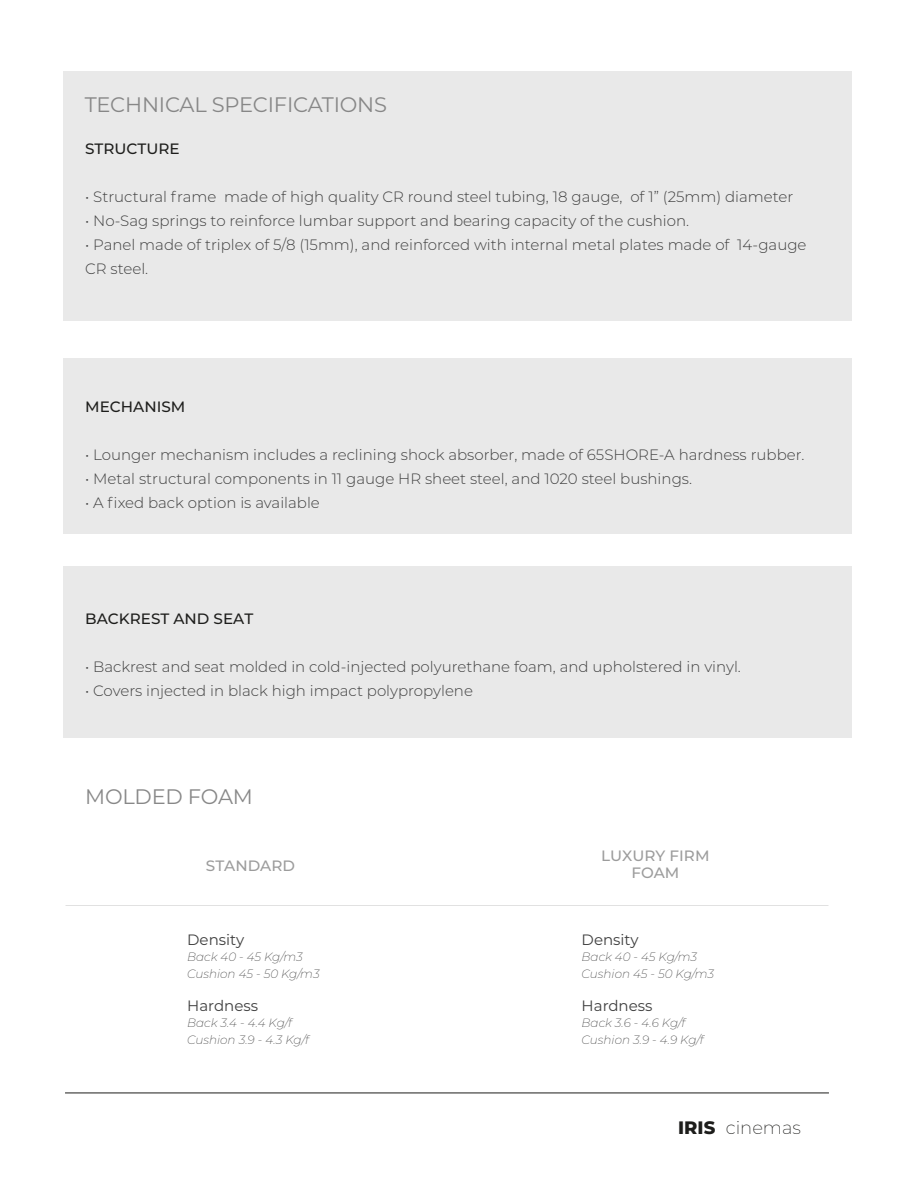
<style>
.page{position:relative;width:918px;height:1188px;background:#fff}
.page>*{position:absolute;margin:0;border:0;box-sizing:border-box;transform-origin:0 0}
.t1{font:21px "Montserrat";letter-spacing:-.01em;color:#878787}
.t2{font:21px "Montserrat";letter-spacing:-.01em;color:#888}
.t3{font:200 18px "Montserrat";color:#1d1d1b}
.t4{font:300 15px/24px "Montserrat";color:#3f3f3f}
.t5{font:500 15px "Montserrat";color:#1e1e1c}
.t6{font:15px "Montserrat";color:#3f3f3f}
.t7{font:500 15px/16.5px "Montserrat";color:#9c9c9c;text-align:center}
.t8{font:italic 200 12px/16.5px "Montserrat";color:#3f3f3f}
.s1{font-weight:800}
</style>
<div class="page">
<hr style="left:65px;top:1093px;width:764px;height:1px;background:#1d1d1b">
<div style="left:63px;top:71px;width:789px;height:250px;background:#e9e9e9"></div>
<div style="left:63px;top:358px;width:789px;height:175px;background:#e9e9e9"></div>
<div style="left:63px;top:567px;width:789px;height:171px;background:#e9e9e9"></div>
<h1 class="t1" style="left:85px;top:90px;width:304px">TECHNICAL SPECIFICATIONS</h1>
<p class="t5" style="left:85px;top:138px;width:96px">STRUCTURE</p>
<p class="t4" style="left:85px;top:184px;width:710px">• Structural frame made of high quality CR round steel tubing, 18 gauge, of 1” (25mm) diameter</p>
<p class="t4" style="left:85px;top:208px;width:605px">• No-Sag springs to reinforce lumbar support and bearing capacity of the cushion.</p>
<p class="t4" style="left:85px;top:232px;width:723px">• Panel made of triplex of 5/8 (15mm), and reinforced with internal metal plates made of 14-gauge<br>CR steel.</p>
<p class="t5" style="left:85px;top:396px;width:102px">MECHANISM</p>
<p class="t4" style="left:85px;top:442px;width:721px">• Lounger mechanism includes a reclining shock absorber, made of 65SHORE-A hardness rubber.</p>
<p class="t4" style="left:85px;top:466px;width:608px">• Metal structural components in 11 gauge HR sheet steel, and 1020 steel bushings.</p>
<p class="t4" style="left:85px;top:490px;width:236px">• A fixed back option is available</p>
<p class="t5" style="left:85px;top:608px;width:170px">BACKREST AND SEAT</p>
<p class="t4" style="left:85px;top:654px;width:657px">• Backrest and seat molded in cold-injected polyurethane foam, and upholstered in vinyl.</p>
<p class="t4" style="left:85px;top:678px;width:389px">• Covers injected in black high impact polypropylene</p>
<h1 class="t2" style="left:85px;top:782px;width:169px">MOLDED FOAM</h1>
<p class="t7" style="left:206px;top:857px;width:91px">STANDARD</p>
<p class="t7" style="left:601px;top:847px;width:110px">LUXURY FIRM<br>FOAM</p>
<p class="t6" style="left:187px;top:929px;width:59px">Density</p>
<p class="t8" style="left:187px;top:949px;width:134px">Back 40 - 45 Kg/m3<br>Cushion 45 - 50 Kg/m3</p>
<p class="t6" style="left:187px;top:995px;width:72px">Hardness</p>
<p class="t8" style="left:187px;top:1015px;width:123px">Back 3.4 - 4.4 Kg/f<br>Cushion 3.9 - 4.3 Kg/f</p>
<p class="t6" style="left:582px;top:929px;width:59px">Density</p>
<p class="t8" style="left:582px;top:949px;width:134px">Back 40 - 45 Kg/m3<br>Cushion 45 - 50 Kg/m3</p>
<p class="t6" style="left:582px;top:995px;width:72px">Hardness</p>
<p class="t8" style="left:582px;top:1015px;width:124px">Back 3.6 - 4.6 Kg/f<br>Cushion 3.9 - 4.9 Kg/f</p>
<p class="t3" style="left:678px;top:1116px;width:124px"><span class="s1">IRIS</span> cinemas</p>
</div>
